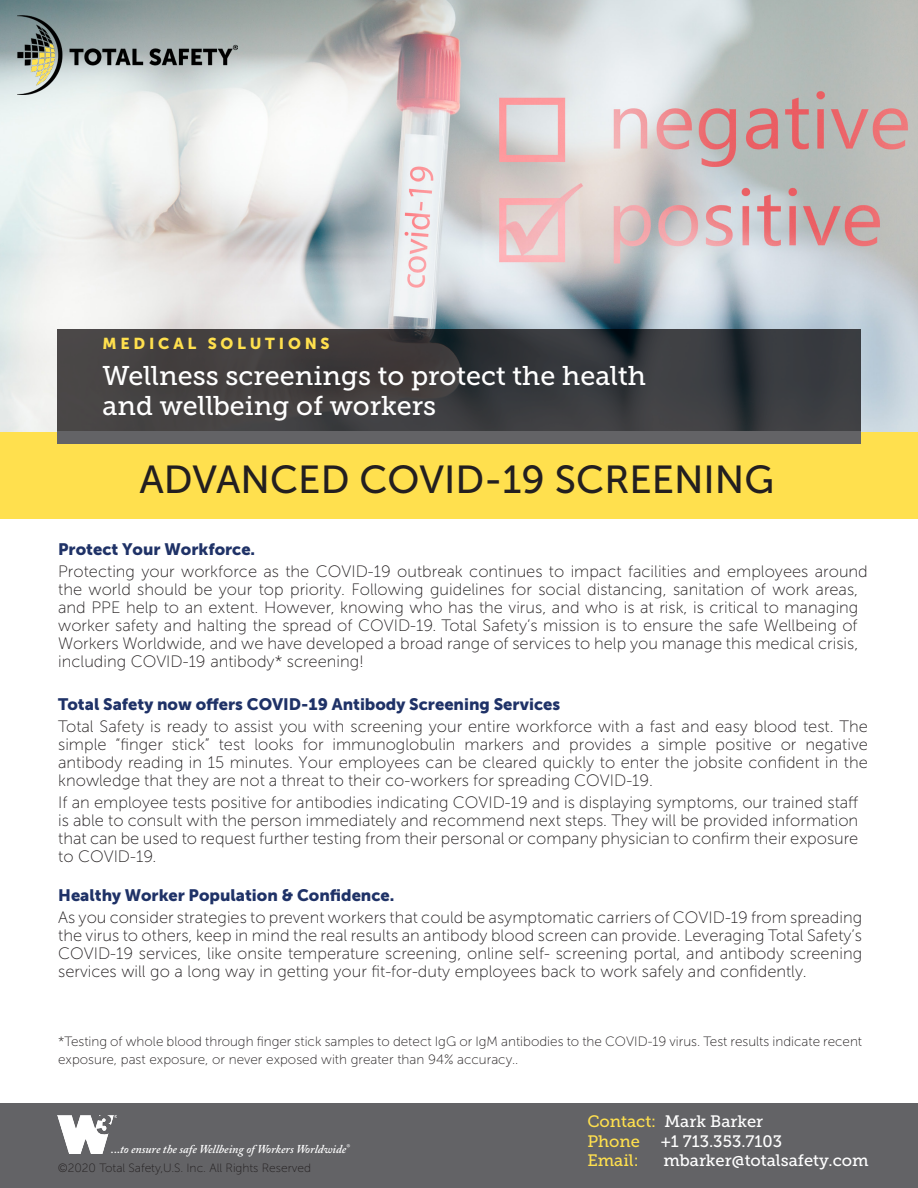
<style>
.page{position:relative;width:918px;height:1188px;background:#fff}
.page>*{position:absolute;margin:0;border:0;box-sizing:border-box;transform-origin:0 0}
.t1{font:39px "Museo Sans 500";color:#231f20}
.Location_Name_Light{font:27px "Museo Slab 500";color:#fff}
.Intro_Copy{font:16.5px/18px "Museo Sans 100";color:#231f20;text-align:justify}
.Sub-Header_1{font:16.5px "Museo Slab 500";color:#fff}
.Sub-Header_1-2{font:16.5px "Museo Slab 500";color:#ffe04e}
.Sub-Header_1-3{font:15.75px "Museo Sans 900";letter-spacing:.24em;color:#ffe04e}
.Intro_Copy-2{font:13.5px/18px "Museo Sans 100";color:#231f20}
.Intro_Copy-3{font:italic 600 12px "Adobe Caslon Pro";color:#fff}
.phone-emailaddress-w{font:12px "Museo Sans 100";color:#231f20}
.s1{font-family:"Museo Sans 900";color:#1f3267}
.s2{color:#ffe04e}
</style>
<div class="page">
<img style="left:0;top:0;width:918px;height:432px">
<div style="left:0;top:432px;width:918px;height:86px;background:#ffe04e"></div>
<svg style="left:57px;top:329px;width:804px;height:103px;background:#3c3c3e"></svg>
<div style="left:57px;top:432px;width:804px;height:12px;background:#636366"></div>
<img style="left:18px;top:15px;width:219px;height:79px">
<div style="left:0;top:1103px;width:918px;height:85px;background:#636366"></div>
<img style="left:57px;top:1115px;width:60px;height:38px">
<p class="Sub-Header_1-3" style="left:103px;top:334px;width:229px">MEDICAL SOLUTIONS</p>
<p class="Location_Name_Light" style="left:103px;top:360px;width:545px">Wellness screenings to protect the health</p>
<p class="Location_Name_Light" style="left:103px;top:390px;width:335px">and wellbeing of workers</p>
<p class="t1" style="left:139px;top:458px;width:636px">ADVANCED COVID-19 SCREENING</p>
<p class="Intro_Copy" style="left:58px;top:538px;width:811px;line-height:22.2px"><span class="s1">Protect Your Workforce.<br></span>Protecting your workforce as the COVID-19 outbreak continues to impact facilities and employees around</p>
<p class="Intro_Copy" style="left:58px;top:580px;width:802px">the world should be your top priority. Following guidelines for social distancing, sanitation of work areas, and PPE help to an extent. However, knowing who has the virus, and who is at risk, is critical to managing worker safety and halting the spread of COVID-19. Total Safety‘s mission is to ensure the safe Wellbeing of Workers Worldwide, and we have developed a broad range of services to help you manage this medical crisis, including COVID-19 antibody* screening!</p>
<p class="Intro_Copy" style="left:58px;top:693px;width:811px;line-height:22.2px"><span class="s1">Total Safety now offers COVID-19 Antibody Screening Services<br></span>Total Safety is ready to assist you with screening your entire workforce with a fast and easy blood test. The</p>
<p class="Intro_Copy" style="left:58px;top:736px;width:811px">simple “finger stick” test looks for immunoglobulin markers and provides a simple positive or negative antibody reading in 15 minutes. Your employees can be cleared quickly to enter the jobsite confident in the knowledge that they are not a threat to their co-workers for spreading COVID-19.</p>
<p class="Intro_Copy" style="left:58px;top:794px;width:802px">If an employee tests positive for antibodies indicating COVID-19 and is displaying symptoms, our trained staff is able to consult with the person immediately and recommend next steps. They will be provided information that can be used to request further testing from their personal or company physician to confirm their exposure to COVID-19.</p>
<p class="Intro_Copy" style="left:58px;top:884px;width:806px;line-height:22.2px"><span class="s1">Healthy Worker Population &amp; Confidence.<br></span>As you consider strategies to prevent workers that could be asymptomatic carriers of COVID-19 from spreading</p>
<p class="Intro_Copy" style="left:58px;top:926px;width:805px">the virus to others, keep in mind the real results an antibody blood screen can provide. Leveraging Total Safety’s COVID-19 services, like onsite temperature screening, online self- screening portal, and antibody screening services will go a long way in getting your fit-for-duty employees back to work safely and confidently.</p>
<p class="Intro_Copy-2" style="left:58px;top:1033px;width:806px">*Testing of whole blood through finger stick samples to detect IgG or IgM antibodies to the COVID-19 virus. Test results indicate recent exposure, past exposure, or never exposed with greater than 94% accuracy..</p>
<p class="Intro_Copy-3" style="left:111px;top:1142px;width:240px">...to ensure the safe Wellbeing of Workers Worldwide<sup>®</sup></p>
<p class="phone-emailaddress-w" style="left:58px;top:1161px;width:255px">©2020 Total Safety,U.S. Inc. All Rights Reserved</p>
<p class="Sub-Header_1" style="left:587px;top:1113px;width:177px"><span class="s2">Contact:</span> Mark Barker</p>
<p class="Sub-Header_1-2" style="left:587px;top:1132px;width:54px">Phone</p>
<p class="Sub-Header_1" style="left:661px;top:1132px;width:123px">+1 713.353.7103</p>
<p class="Sub-Header_1-2" style="left:587px;top:1151px;width:53px">Email:</p>
<p class="Sub-Header_1" style="left:663px;top:1151px;width:207px">mbarker@totalsafety.com</p>
</div>
